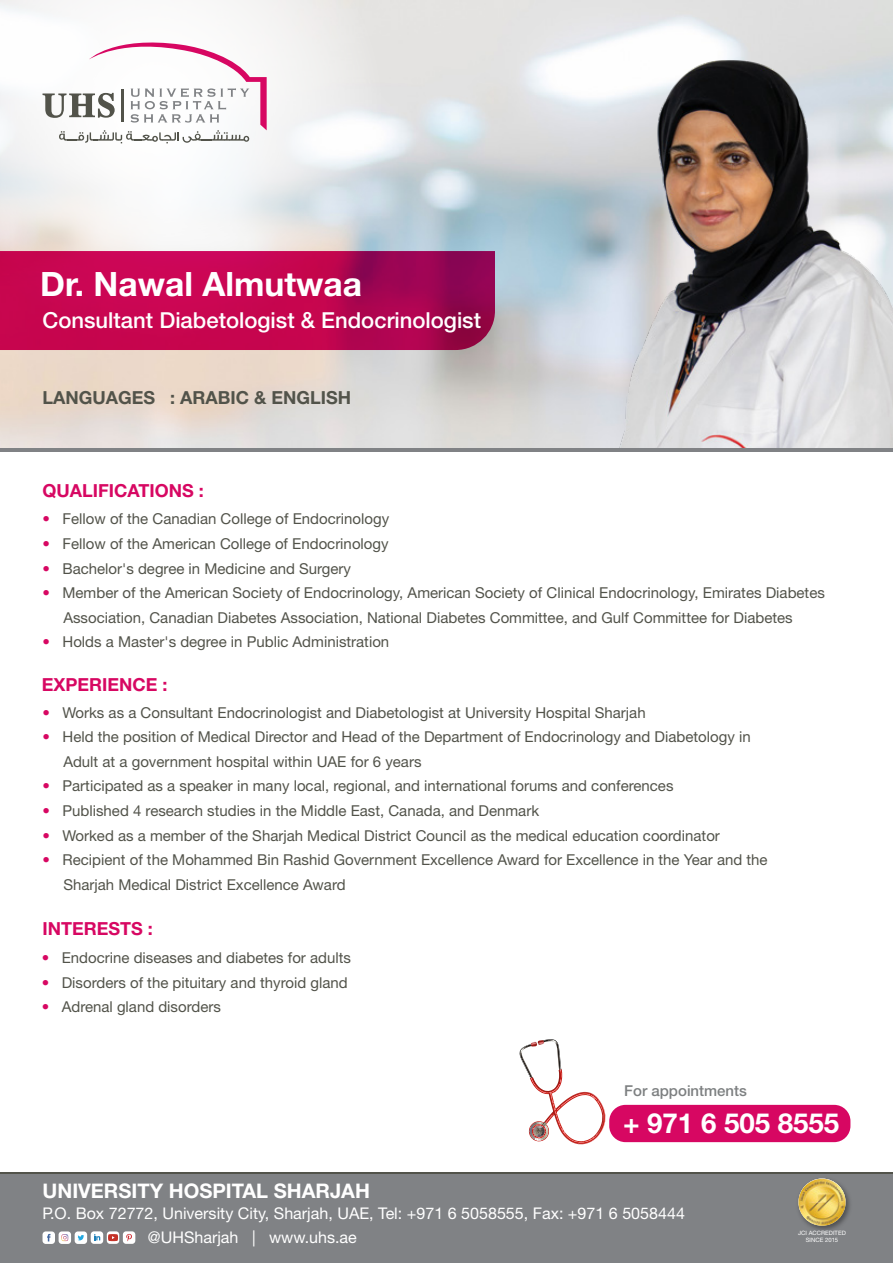
<style>
.page{position:relative;width:893px;height:1263px;background:#fff}
.page>*{position:absolute;margin:0;border:0;box-sizing:border-box;transform-origin:0 0}
.t1{font:700 33.6px "Helvetica Neue LT Std";color:#fff}
.t2{font:700 27.75px "Helvetica Neue LT Std";color:#fff}
.t3{font:500 22.05px "Helvetica Neue LT Std";color:#fff}
.t4{font:700 20.1px "Helvetica Neue LT Std";color:#fff}
.t5{font:700 18px "Helvetica Neue LT Std";color:#d70762}
.t6{font:700 18px "Helvetica Neue LT Std";color:#52534a}
.t7{font:16.05px "Helvetica Neue LT Std";color:#fff}
.t8{font:15px/24.6px "Helvetica Neue LT Std";color:#52534a}
.t9{font:500 15px "Helvetica Neue LT Std";color:#7d8081}
.t10{font:6px/7.1px "Helvetica Neue LT Std";color:#fff;text-align:center}
.s1{color:#d70762}
</style>
<div class="page">
<svg style="left:0;top:0;width:383px;height:251px"></svg>
<img style="left:557px;top:19px;width:336px;height:429px">
<hr style="left:0;top:448px;width:893px;height:3px;background:#808285">
<svg style="left:43px;top:35px;width:224px;height:108px"></svg>
<div style="left:0;top:1174px;width:893px;height:89px;background:#808285"></div>
<hr style="left:0;top:1172px;width:893px;height:2px;background:#52534a">
<div style="left:75px;top:1231px;width:12px;height:13px;background:#fff;border-radius:3px"></div>
<svg style="left:78px;top:1235px;width:6px;height:5px"></svg>
<div style="left:43px;top:1231px;width:12px;height:13px;background:#fff;border-radius:3px"></div>
<svg style="left:47px;top:1234px;width:3px;height:7px"></svg>
<div style="left:59px;top:1231px;width:12px;height:13px;background:#fff;border-radius:3px"></div>
<svg style="left:61px;top:1234px;width:7px;height:7px"></svg>
<div style="left:123px;top:1231px;width:12px;height:13px;background:#fff;border-radius:3px"></div>
<svg style="left:126px;top:1234px;width:6px;height:7px"></svg>
<div style="left:91px;top:1231px;width:12px;height:13px;background:#fff;border-radius:3px"></div>
<svg style="left:94px;top:1234px;width:6px;height:6px"></svg>
<div style="left:107px;top:1231px;width:12px;height:13px;background:#fff;border-radius:3px"></div>
<svg style="left:108px;top:1234px;width:10px;height:7px"></svg>
<svg style="left:519px;top:1039px;width:86px;height:105px"></svg>
<div style="left:609px;top:1105px;width:241px;height:37px;background:#d70762;border-radius:16px"></div>
<img style="left:798px;top:1182px;width:52px;height:48px">
<img style="left:798px;top:1178px;width:48px;height:48px;border-radius:24px">
<svg style="left:0;top:251px;width:495px;height:99px;background:#ba0650"></svg>
<h1 class="t1" style="left:40px;top:263px;width:323px">Dr. Nawal Almutwaa</h1>
<h3 class="t3" style="left:43px;top:307px;width:440px">Consultant Diabetologist &amp; Endocrinologist</h3>
<p class="t6" style="left:43px;top:386px;width:310px">LANGUAGES : ARABIC &amp; ENGLISH</p>
<p class="t5" style="left:43px;top:479px;width:163px">QUALIFICATIONS :</p>
<p class="t8" style="left:43px;top:507px;width:348px"><span class="s1">•</span> Fellow of the Canadian College of Endocrinology</p>
<p class="t8" style="left:43px;top:531px;width:348px"><span class="s1">•</span> Fellow of the American College of Endocrinology</p>
<p class="t8" style="left:43px;top:556px;width:310px"><span class="s1">•</span> Bachelor's degree in Medicine and Surgery</p>
<p class="t8" style="left:63px;top:580px;width:763px;text-indent:-21px"><span class="s1">•</span> Member of the American Society of Endocrinology, American Society of Clinical Endocrinology, Emirates Diabetes<br>Association, Canadian Diabetes Association, National Diabetes Committee, and Gulf Committee for Diabetes</p>
<p class="t8" style="left:43px;top:630px;width:348px"><span class="s1">•</span> Holds a Master's degree in Public Administration</p>
<p class="t5" style="left:42px;top:673px;width:127px">EXPERIENCE :</p>
<p class="t8" style="left:43px;top:700px;width:605px"><span class="s1">•</span> Works as a Consultant Endocrinologist and Diabetologist at University Hospital Sharjah</p>
<p class="t8" style="left:63px;top:724px;width:689px;text-indent:-21px"><span class="s1">•</span> Held the position of Medical Director and Head of the Department of Endocrinology and Diabetology in<br>Adult at a government hospital within UAE for 6 years</p>
<p class="t8" style="left:43px;top:774px;width:632px"><span class="s1">•</span> Participated as a speaker in many local, regional, and international forums and conferences</p>
<p class="t8" style="left:43px;top:798px;width:498px"><span class="s1">•</span> Published 4 research studies in the Middle East, Canada, and Denmark</p>
<p class="t8" style="left:43px;top:823px;width:679px"><span class="s1">•</span> Worked as a member of the Sharjah Medical District Council as the medical education coordinator</p>
<p class="t8" style="left:63px;top:847px;width:706px;text-indent:-21px"><span class="s1">•</span> Recipient of the Mohammed Bin Rashid Government Excellence Award for Excellence in the Year and the<br>Sharjah Medical District Excellence Award</p>
<p class="t5" style="left:43px;top:918px;width:112px">INTERESTS :</p>
<p class="t8" style="left:42px;top:945px;width:311px"><span class="s1">•</span> Endocrine diseases and diabetes for adults</p>
<p class="t8" style="left:42px;top:970px;width:307px"><span class="s1">•</span> Disorders of the pituitary and thyroid gland</p>
<p class="t8" style="left:42px;top:994px;width:181px"><span class="s1">•</span> Adrenal gland disorders</p>
<p class="t9" style="left:624px;top:1082px;width:124px">For appointments</p>
<h2 class="t2" style="left:623px;top:1106px;width:218px">+ 971 6 505 8555</h2>
<h3 class="t4" style="left:43px;top:1178px;width:329px">UNIVERSITY HOSPITAL SHARJAH</h3>
<p class="t7" style="left:43px;top:1204px;width:644px">P.O. Box 72772, University City, Sharjah, UAE, Tel: +971 6 5058555, Fax: +971 6 5058444</p>
<p class="t7" style="left:148px;top:1227px;width:210px">@UHSharjah | www.uhs.ae</p>
<p class="t10" style="left:798px;top:1229px;width:49px">JCI ACCREDITED<br>SINCE 2015</p>
</div>
